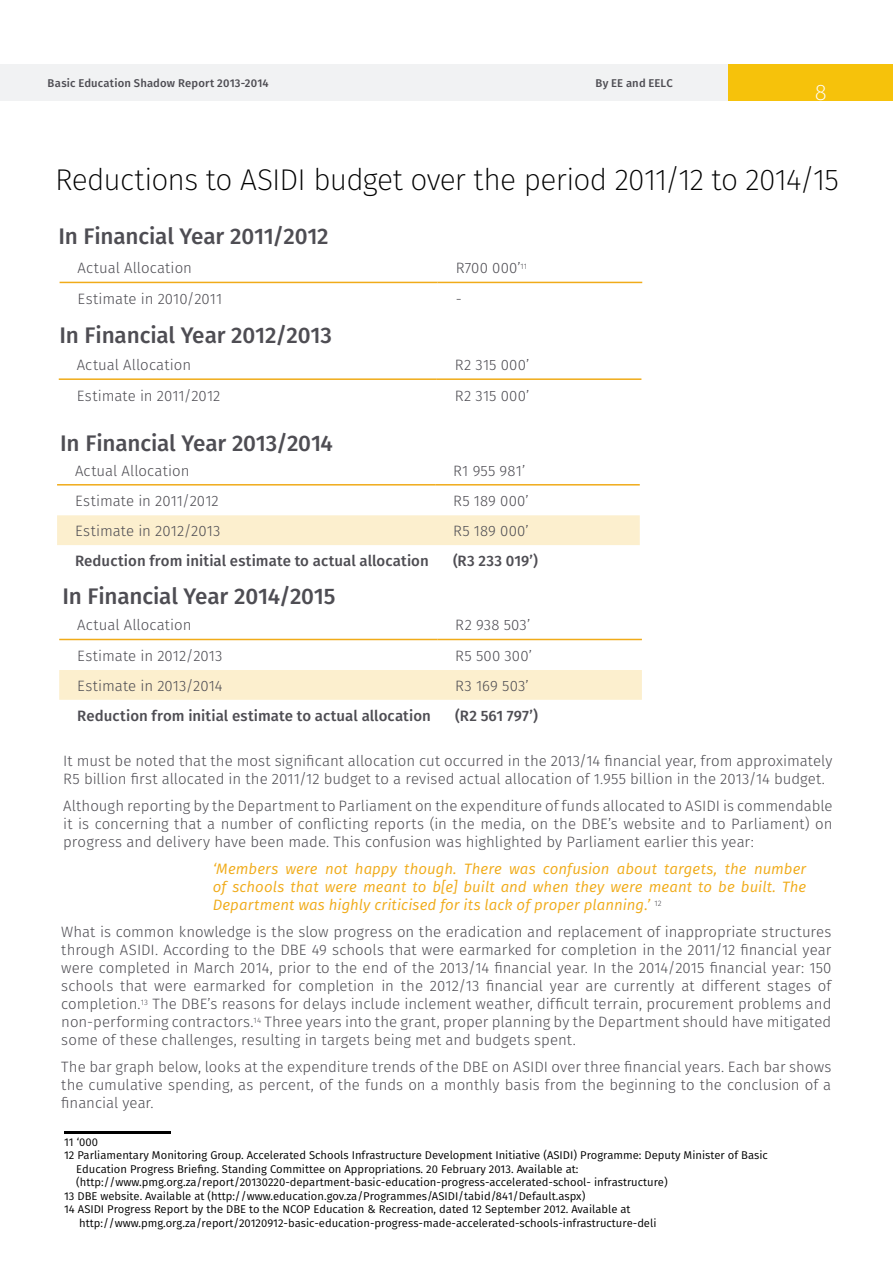
<style>
.page{position:relative;width:893px;height:1263px;background:#fff}
.page>*{position:absolute;margin:0;border:0;box-sizing:border-box;transform-origin:0 0}
.t1{font:200 30px "Fira Sans";letter-spacing:-.025em;color:#000}
.t2{font:500 22.5px "Fira Sans";letter-spacing:-.01em;color:#4e4d53}
.t3{font:200 22.5px "Fira Sans";color:#fff}
.t4{font:300 15px/18px "Fira Sans";letter-spacing:.005em;color:#4e4d53;text-align:justify}
.t5{font:italic 15px/18px "Fira Sans";letter-spacing:.005em;color:#f0ab19;text-align:justify}
.t6{font:500 15px "Fira Sans";color:#4e4d53}
.t7{font:11.25px "Fira Sans";color:#000}
.t8{font:500 11.25px "Fira Sans";letter-spacing:.015em;color:#4e4d53}
</style>
<div class="page">
<div style="left:0;top:64px;width:759px;height:36px;background:#f1f2f3"></div>
<div style="left:728px;top:64px;width:165px;height:36px;background:#f6c20b"></div>
<hr style="left:60px;top:282px;width:378px;height:1px;background:#f0ab19">
<hr style="left:438px;top:282px;width:204px;height:1px;background:#f0ab19">
<hr style="left:59px;top:378px;width:378px;height:2px;background:#f0ab19">
<hr style="left:437px;top:378px;width:204px;height:2px;background:#f0ab19">
<div style="left:57px;top:515px;width:583px;height:30px;background:#fcefce"></div>
<hr style="left:57px;top:484px;width:378px;height:1px;background:#f0ab19">
<hr style="left:435px;top:484px;width:205px;height:1px;background:#f0ab19">
<div style="left:59px;top:670px;width:583px;height:30px;background:#fcefce"></div>
<hr style="left:59px;top:639px;width:378px;height:1px;background:#f0ab19">
<hr style="left:437px;top:639px;width:205px;height:1px;background:#f0ab19">
<hr style="left:64px;top:1131px;width:107px;height:2px;background:#000">
<p class="t8" style="left:48px;top:75px;width:222px">Basic Education Shadow Report 2013-2014</p>
<p class="t8" style="left:595px;top:75px;width:79px">By EE and EELC</p>
<h2 class="t3" style="left:815px;top:77px;width:13px">8</h2>
<h1 class="t1" style="left:55px;top:159px;width:785px">Reductions to ASIDI budget over the period 2011/12 to 2014/15</h1>
<h2 class="t2" style="left:58px;top:221px;width:272px">In Financial Year 2011/2012</h2>
<p class="t4" style="left:78px;top:259px;width:116px">Actual Allocation</p>
<p class="t4" style="left:456px;top:259px;width:73px">R700 000’<sup>11</sup></p>
<p class="t4" style="left:78px;top:290px;width:146px">Estimate in 2010/2011</p>
<p class="t4" style="left:456px;top:290px;width:8px">-</p>
<h2 class="t2" style="left:60px;top:320px;width:274px">In Financial Year 2012/2013</h2>
<p class="t4" style="left:77px;top:356px;width:116px">Actual Allocation</p>
<p class="t4" style="left:455px;top:356px;width:76px">R2 315 000’</p>
<p class="t4" style="left:77px;top:386px;width:145px">Estimate in 2011/2012</p>
<p class="t4" style="left:455px;top:386px;width:76px">R2 315 000’</p>
<h2 class="t2" style="left:60px;top:428px;width:274px">In Financial Year 2013/2014</h2>
<p class="t4" style="left:75px;top:461px;width:116px">Actual Allocation</p>
<p class="t4" style="left:453px;top:461px;width:74px">R1 955 981’</p>
<p class="t4" style="left:75px;top:492px;width:145px">Estimate in 2011/2012</p>
<p class="t4" style="left:453px;top:492px;width:77px">R5 189 000’</p>
<p class="t4" style="left:75px;top:522px;width:147px">Estimate in 2012/2013</p>
<p class="t4" style="left:453px;top:522px;width:77px">R5 189 000’</p>
<p class="t6" style="left:75px;top:550px;width:355px">Reduction from initial estimate to actual allocation</p>
<p class="t6" style="left:453px;top:550px;width:86px">(R3 233 019’)</p>
<h2 class="t2" style="left:62px;top:581px;width:275px">In Financial Year 2014/2015</h2>
<p class="t4" style="left:77px;top:616px;width:116px">Actual Allocation</p>
<p class="t4" style="left:455px;top:616px;width:77px">R2 938 503’</p>
<p class="t4" style="left:77px;top:647px;width:147px">Estimate in 2012/2013</p>
<p class="t4" style="left:455px;top:647px;width:78px">R5 500 300’</p>
<p class="t4" style="left:77px;top:676px;width:147px">Estimate in 2013/2014</p>
<p class="t4" style="left:455px;top:676px;width:75px">R3 169 503’</p>
<p class="t6" style="left:77px;top:705px;width:355px">Reduction from initial estimate to actual allocation</p>
<p class="t6" style="left:455px;top:705px;width:84px">(R2 561 797’)</p>
<p class="t4" style="left:63px;top:752px;width:771px">It must be noted that the most significant allocation cut occurred in the 2013/14 financial year, from approximately<br>R5 billion first allocated in the 2011/12 budget to a revised actual allocation of 1.955 billion in the 2013/14 budget.</p>
<p class="t4" style="left:63px;top:797px;width:771px">Although reporting by the Department to Parliament on the expenditure of funds allocated to ASIDI is commendable it is concerning that a number of conflicting reports (in the media, on the DBE’s website and to Parliament) on progress and delivery have been made. This confusion was highlighted by Parliament earlier this year:</p>
<p class="t5" style="left:213px;top:860px;width:595px">‘Members were not happy though. There was confusion about targets, the number of schools that were meant to b[e] built and when they were meant to be built. The Department was highly criticised for its lack of proper planning.’ <sup>12</sup></p>
<p class="t4" style="left:61px;top:923px;width:772px">What is common knowledge is the slow progress on the eradication and replacement of inappropriate structures through ASIDI. According to the DBE 49 schools that were earmarked for completion in the 2011/12 financial year were completed in March 2014, prior to the end of the 2013/14 financial year. In the 2014/2015 financial year: 150 schools that were earmarked for completion in the 2012/13 financial year are currently at different stages of completion.<sup>13</sup> The DBE’s reasons for delays include inclement weather, difficult terrain, procurement problems and non-performing contractors.<sup>14</sup> Three years into the grant, proper planning by the Department should have mitigated some of these challenges, resulting in targets being met and budgets spent.</p>
<p class="t4" style="left:61px;top:1058px;width:772px">The bar graph below, looks at the expenditure trends of the DBE on ASIDI over three financial years. Each bar shows the cumulative spending, as percent, of the funds on a monthly basis from the beginning to the conclusion of a financial year.</p>
<p class="t7" style="left:64px;top:1134px;width:35px">11 ‘000</p>
<p class="t7" style="left:64px;top:1147px;width:705px">12 Parliamentary Monitoring Group. Accelerated Schools Infrastructure Development Initiative (ASIDI) Programme: Deputy Minister of Basic</p>
<p class="t7" style="left:76px;top:1161px;width:504px">Education Progress Briefing. Standing Committee on Appropriations. 20 February 2013. Available at:</p>
<p class="t7" style="left:76px;top:1174px;width:593px">(http://www.pmg.org.za/report/20130220-department-basic-education-progress-accelerated-school- infrastructure)</p>
<p class="t7" style="left:64px;top:1188px;width:523px">13 DBE website. Available at (http://www.education.gov.za/Programmes/ASIDI/tabid/841/Default.aspx)</p>
<p class="t7" style="left:64px;top:1201px;width:568px">14 ASIDI Progress Report by the DBE to the NCOP Education &amp; Recreation, dated 12 September 2012. Available at</p>
<p class="t7" style="left:79px;top:1215px;width:579px">http://www.pmg.org.za/report/20120912-basic-education-progress-made-accelerated-schools-infrastructure-deli</p>
</div>
